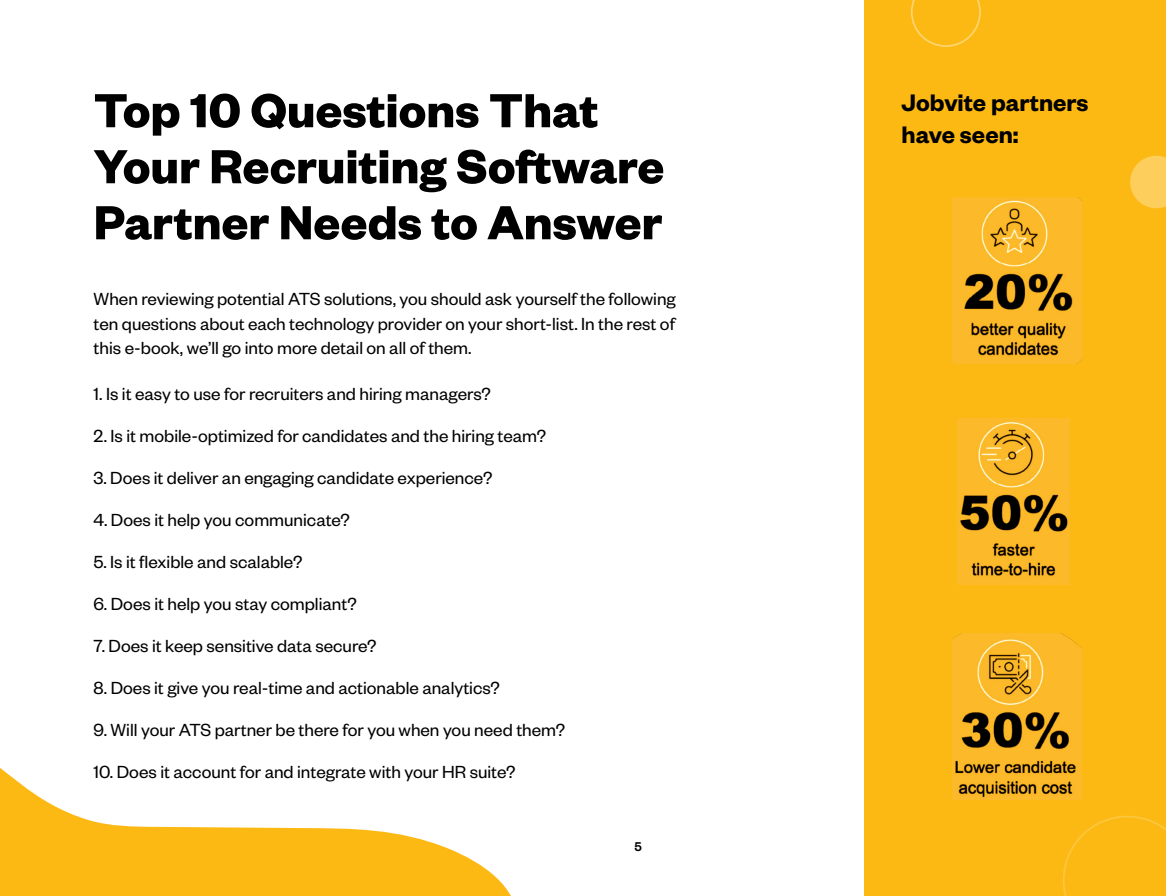
<style>
.page{position:relative;width:1166px;height:896px;background:#fff}
.page>*{position:absolute;margin:0;border:0;box-sizing:border-box;transform-origin:0 0}
.t1{font:700 52.5px/56px "Founders Grotesk";color:#000}
.t2{font:600 26.25px/31.5px "Founders Grotesk";color:#000}
.t3{font:19.25px/24.5px "Founders Grotesk";color:#000;text-align:justify}
.t4{font:500 14px "Founders Grotesk";color:#000}
</style>
<div class="page">
<svg style="left:0;top:768px;width:511px;height:128px;fill:#fdb913"></svg>
<div style="left:864px;top:0;width:302px;height:896px;background:#fdb913"></div>
<svg style="left:1130px;top:156px;width:36px;height:52px"></svg>
<img style="left:952px;top:198px;width:129px;height:166px">
<img style="left:957px;top:418px;width:112px;height:166px">
<img style="left:952px;top:634px;width:129px;height:166px">
<svg style="left:1063px;top:816px;width:103px;height:80px"></svg>
<svg style="left:911px;top:0;width:69px;height:47px"></svg>
<h1 class="t1" style="left:94px;top:80px;width:572px">Top 10 Questions That<br>Your Recruiting Software<br>Partner Needs to Answer</h1>
<p class="t3" style="left:94px;top:286px;width:583px">When reviewing potential ATS solutions, you should ask yourself the following ten questions about each technology provider on your short-list. In the rest of this e-book, we’ll go into more detail on all of them.</p>
<p class="t3" style="left:94px;top:381px;width:399px">1. Is it easy to use for recruiters and hiring managers?</p>
<p class="t3" style="left:94px;top:423px;width:454px">2. Is it mobile-optimized for candidates and the hiring team?</p>
<p class="t3" style="left:94px;top:465px;width:400px">3. Does it deliver an engaging candidate experience?</p>
<p class="t3" style="left:94px;top:507px;width:258px">4. Does it help you communicate?</p>
<p class="t3" style="left:94px;top:549px;width:210px">5. Is it flexible and scalable?</p>
<p class="t3" style="left:94px;top:591px;width:264px">6. Does it help you stay compliant?</p>
<p class="t3" style="left:94px;top:633px;width:284px">7. Does it keep sensitive data secure?</p>
<p class="t3" style="left:94px;top:675px;width:408px">8. Does it give you real-time and actionable analytics?</p>
<p class="t3" style="left:94px;top:717px;width:473px">9. Will your ATS partner be there for you when you need them?</p>
<p class="t3" style="left:94px;top:759px;width:423px">10. Does it account for and integrate with your HR suite?</p>
<p class="t4" style="left:634px;top:837px;width:9px">5</p>
<h2 class="t2" style="left:901px;top:86px;width:188px">Jobvite partners have seen:</h2>
</div>
